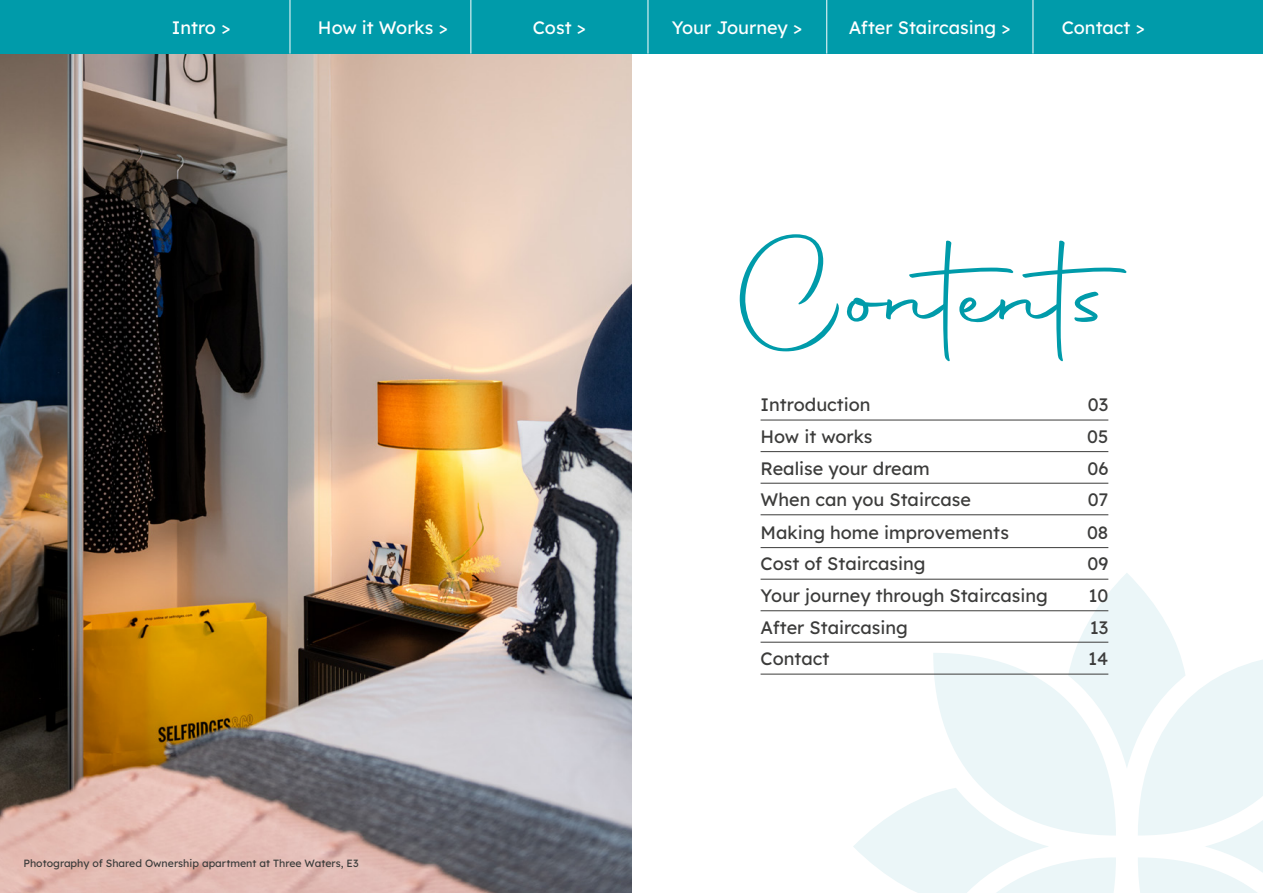
<style>
.page{position:relative;width:1263px;height:893px;background:#fff}
.page>*{position:absolute;margin:0;border:0;box-sizing:border-box;transform-origin:0 0}
.t1{font:129.6px "Autography";color:#009baa}
.t2{font:18px "Lexend Deca";color:#3c3c3b}
.t3{font:18px "Lexend Deca";color:#fff}
.t4{font:10.5px "Lexend Deca";color:#3c3c3b}
</style>
<div class="page">
<div style="left:0;top:0;width:1263px;height:54px;background:#009baa"></div>
<hr style="left:290px;top:0;width:1px;height:54px;background:#fff">
<hr style="left:471px;top:0;width:1px;height:54px;background:#fff">
<hr style="left:648px;top:0;width:1px;height:54px;background:#fff">
<hr style="left:826px;top:0;width:1px;height:54px;background:#fff">
<hr style="left:1033px;top:0;width:1px;height:54px;background:#fff">
<svg style="left:853px;top:573px;width:410px;height:320px"></svg>
<img style="left:0;top:54px;width:631px;height:839px">
<hr style="left:760px;top:420px;width:348px;height:1px;background:#3c3c3b">
<hr style="left:760px;top:451px;width:348px;height:1px;background:#3c3c3b">
<hr style="left:760px;top:483px;width:348px;height:1px;background:#3c3c3b">
<hr style="left:760px;top:514px;width:348px;height:1px;background:#3c3c3b">
<hr style="left:760px;top:579px;width:348px;height:1px;background:#3c3c3b">
<hr style="left:760px;top:547px;width:348px;height:1px;background:#3c3c3b">
<hr style="left:760px;top:610px;width:348px;height:1px;background:#3c3c3b">
<hr style="left:760px;top:642px;width:348px;height:1px;background:#3c3c3b">
<hr style="left:760px;top:674px;width:348px;height:1px;background:#3c3c3b">
<p class="t3" style="left:172px;top:14px;width:60px">Intro &gt;</p>
<p class="t3" style="left:318px;top:14px;width:131px">How it Works &gt;</p>
<p class="t3" style="left:533px;top:14px;width:55px">Cost &gt;</p>
<p class="t3" style="left:672px;top:14px;width:132px">Your Journey &gt;</p>
<p class="t3" style="left:849px;top:14px;width:163px">After Staircasing &gt;</p>
<p class="t3" style="left:1062px;top:14px;width:85px">Contact &gt;</p>
<h1 class="t1" style="left:738px;top:211px;width:429px">Contents</h1>
<p class="t2" style="left:760px;top:392px;width:112px">Introduction</p>
<p class="t2" style="left:1088px;top:392px;width:22px">03</p>
<p class="t2" style="left:760px;top:423px;width:114px">How it works</p>
<p class="t2" style="left:1087px;top:423px;width:23px">05</p>
<p class="t2" style="left:760px;top:455px;width:171px">Realise your dream</p>
<p class="t2" style="left:1087px;top:455px;width:22px">06</p>
<p class="t2" style="left:760px;top:487px;width:212px">When can you Staircase</p>
<p class="t2" style="left:1088px;top:487px;width:22px">07</p>
<p class="t2" style="left:760px;top:519px;width:250px">Making home improvements</p>
<p class="t2" style="left:1087px;top:519px;width:23px">08</p>
<p class="t2" style="left:760px;top:551px;width:167px">Cost of Staircasing</p>
<p class="t2" style="left:1087px;top:551px;width:22px">09</p>
<p class="t4" style="left:23px;top:856px;width:337px">Photography of Shared Ownership apartment at Three Waters, E3</p>
<p class="t2" style="left:760px;top:583px;width:289px">Your journey through Staircasing</p>
<p class="t2" style="left:1088px;top:583px;width:21px">10</p>
<p class="t2" style="left:760px;top:614px;width:149px">After Staircasing</p>
<p class="t2" style="left:1090px;top:614px;width:20px">13</p>
<p class="t2" style="left:760px;top:646px;width:70px">Contact</p>
<p class="t2" style="left:1088px;top:646px;width:22px">14</p>
</div>
